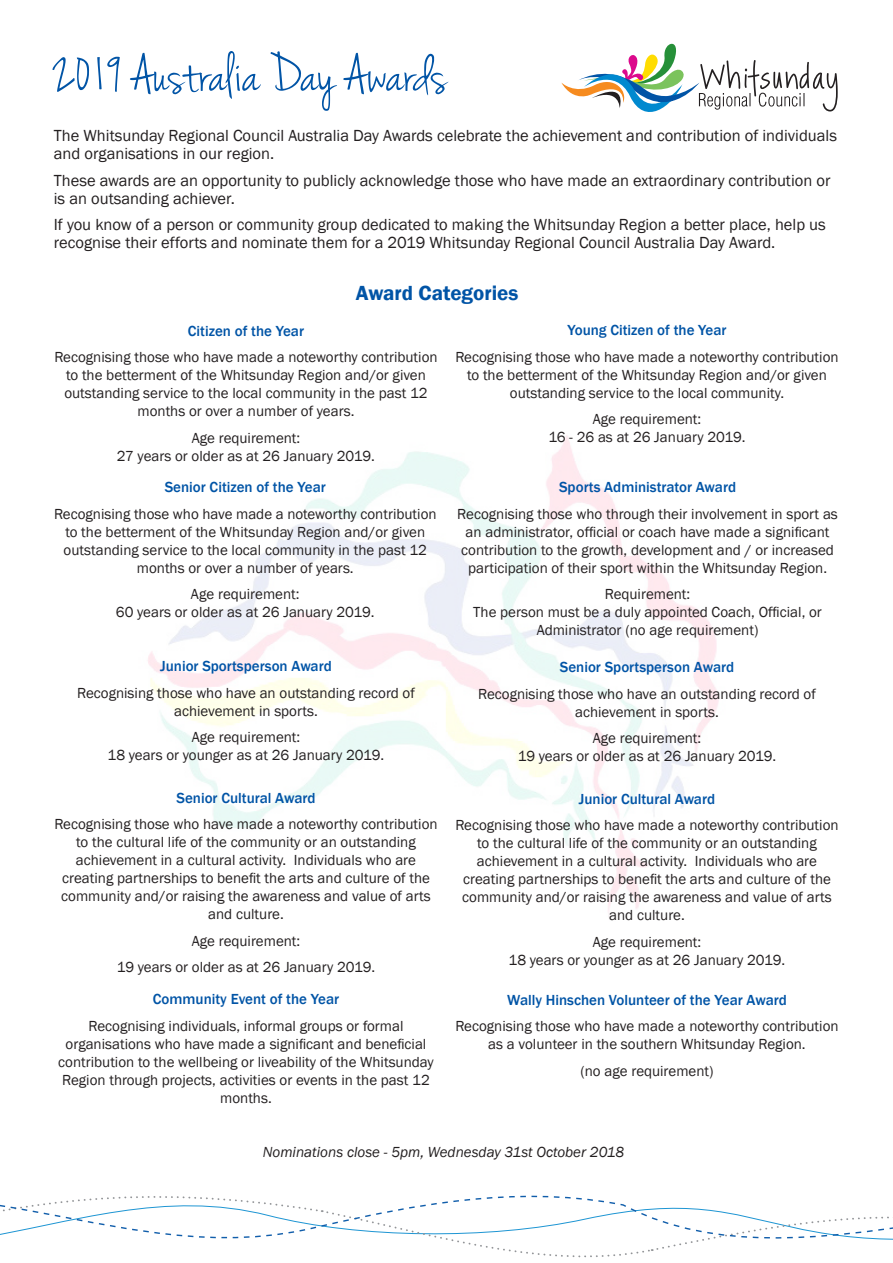
<style>
.page{position:relative;width:893px;height:1263px;background:#fff}
.page>*{position:absolute;margin:0;border:0;box-sizing:border-box;transform-origin:0 0}
.t1{font:57px "Jenna Sue";color:#0154a6}
.t2{font:600 21px "Franklin Gothic";color:#0154a6}
.t3{font:16.5px/18px "Franklin Gothic";color:#231f20}
.t4{font:15px/18px "Franklin Gothic";color:#231f20;text-align:center}
.t5{font:500 15px "Franklin Gothic";color:#0154a6}
.t6{font:italic 15px "Franklin Gothic";color:#231f20}
</style>
<div class="page">
<img style="left:148px;top:435px;width:571px;height:482px">
<svg style="left:0;top:1195px;width:893px;height:47px"></svg>
<svg style="left:561px;top:44px;width:277px;height:68px"></svg>
<p class="t1" style="left:54px;top:41px;width:394px">2019 Australia Day Awards</p>
<p class="t3" style="left:54px;top:127px;width:785px">The Whitsunday Regional Council Australia Day Awards celebrate the achievement and contribution of individuals and organisations in our region.</p>
<p class="t3" style="left:54px;top:172px;width:778px">These awards are an opportunity to publicly acknowledge those who have made an extraordinary contribution or is an outsanding achiever.</p>
<p class="t3" style="left:54px;top:216px;width:773px">If you know of a person or community group dedicated to making the Whitsunday Region a better place, help us recognise their efforts and nominate them for a 2019 Whitsunday Regional Council Australia Day Award.</p>
<p class="t2" style="left:356px;top:280px;width:164px">Award Categories</p>
<p class="t5" style="left:188px;top:321px;width:118px">Citizen of the Year</p>
<p class="t4" style="left:54px;top:349px;width:385px">Recognising those who have made a noteworthy contribution to the betterment of the Whitsunday Region and/or given outstanding service to the local community in the past 12 months or over a number of years.</p>
<p class="t4" style="left:192px;top:429px;width:110px">Age requirement:</p>
<p class="t4" style="left:117px;top:447px;width:259px">27 years or older as at 26 January 2019.</p>
<p class="t5" style="left:567px;top:321px;width:161px">Young Citizen of the Year</p>
<p class="t4" style="left:455px;top:348px;width:385px">Recognising those who have made a noteworthy contribution to the betterment of the Whitsunday Region and/or given outstanding service to the local community.</p>
<p class="t4" style="left:593px;top:410px;width:110px">Age requirement:</p>
<p class="t4" style="left:548px;top:428px;width:199px">16 - 26 as at 26 January 2019.</p>
<p class="t5" style="left:165px;top:478px;width:163px">Senior Citizen of the Year</p>
<p class="t4" style="left:54px;top:505px;width:384px">Recognising those who have made a noteworthy contribution to the betterment of the Whitsunday Region and/or given outstanding service to the local community in the past 12 months or over a number of years.</p>
<p class="t4" style="left:191px;top:586px;width:110px">Age requirement:</p>
<p class="t4" style="left:116px;top:604px;width:260px">60 years or older as at 26 January 2019.</p>
<p class="t5" style="left:160px;top:657px;width:173px">Junior Sportsperson Award</p>
<p class="t4" style="left:77px;top:684px;width:339px">Recognising those who have an outstanding record of achievement in sports.</p>
<p class="t4" style="left:192px;top:729px;width:110px">Age requirement:</p>
<p class="t4" style="left:108px;top:747px;width:278px">18 years or younger as at 26 January 2019.</p>
<p class="t5" style="left:176px;top:788px;width:141px">Senior Cultural Award</p>
<p class="t4" style="left:54px;top:815px;width:385px">Recognising those who have made a noteworthy contribution to the cultural life of the community or an outstanding achievement in a cultural activity. Individuals who are creating partnerships to benefit the arts and culture of the community and/or raising the awareness and value of arts and culture.</p>
<p class="t4" style="left:192px;top:932px;width:110px">Age requirement:</p>
<p class="t4" style="left:117px;top:958px;width:260px">19 years or older as at 26 January 2019.</p>
<p class="t5" style="left:153px;top:990px;width:188px">Community Event of the Year</p>
<p class="t4" style="left:58px;top:1017px;width:377px">Recognising individuals, informal groups or formal organisations who have made a significant and beneficial contribution to the wellbeing or liveability of the Whitsunday Region through projects, activities or events in the past 12 months.</p>
<p class="t5" style="left:559px;top:478px;width:179px">Sports Administrator Award</p>
<p class="t4" style="left:457px;top:505px;width:382px">Recognising those who through their involvement in sport as an administrator, official or coach have made a significant contribution to the growth, development and / or increased participation of their sport within the Whitsunday Region.</p>
<p class="t4" style="left:605px;top:586px;width:87px">Requirement:</p>
<p class="t4" style="left:473px;top:604px;width:350px">The person must be a duly appointed Coach, Official, or<br>Administrator (no age requirement)</p>
<p class="t5" style="left:560px;top:658px;width:176px">Senior Sportsperson Award</p>
<p class="t4" style="left:478px;top:685px;width:339px">Recognising those who have an outstanding record of achievement in sports.</p>
<p class="t4" style="left:593px;top:729px;width:110px">Age requirement:</p>
<p class="t4" style="left:518px;top:747px;width:260px">19 years or older as at 26 January 2019.</p>
<p class="t5" style="left:579px;top:790px;width:138px">Junior Cultural Award</p>
<p class="t4" style="left:455px;top:817px;width:385px">Recognising those who have made a noteworthy contribution to the cultural life of the community or an outstanding achievement in a cultural activity. Individuals who are creating partnerships to benefit the arts and culture of the community and/or raising the awareness and value of arts and culture.</p>
<p class="t4" style="left:593px;top:933px;width:110px">Age requirement:</p>
<p class="t4" style="left:509px;top:951px;width:278px">18 years or younger as at 26 January 2019.</p>
<p class="t5" style="left:507px;top:990px;width:281px">Wally Hinschen Volunteer of the Year Award</p>
<p class="t4" style="left:455px;top:1017px;width:385px">Recognising those who have made a noteworthy contribution as a volunteer in the southern Whitsunday Region.</p>
<p class="t4" style="left:580px;top:1062px;width:135px">(no age requirement)</p>
<p class="t6" style="left:263px;top:1143px;width:363px">Nominations close - 5pm, Wednesday 31st October 2018</p>
</div>
